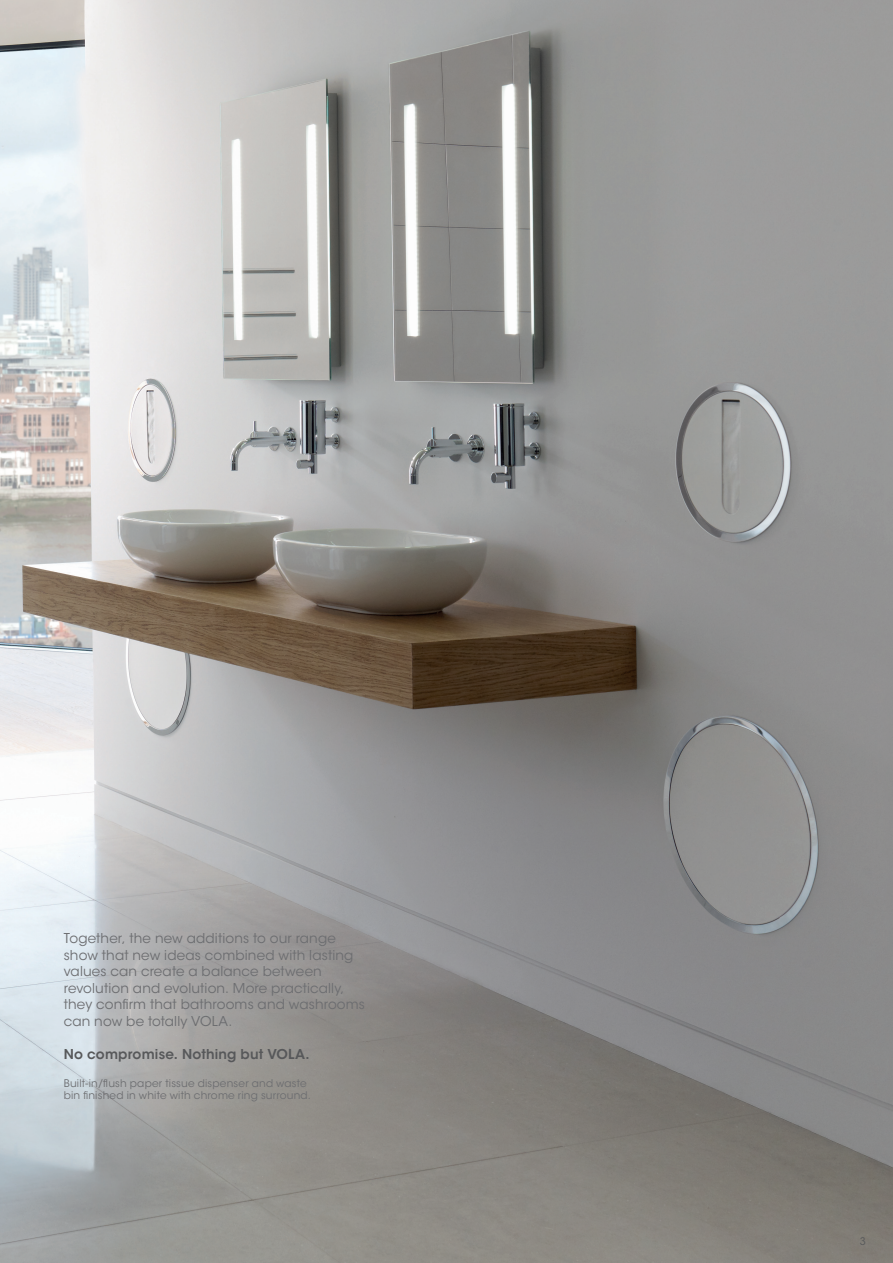
<style>
.page{position:relative;width:893px;height:1263px;background:#fff}
.page>*{position:absolute;margin:0;border:0;box-sizing:border-box;transform-origin:0 0}
.t1{font:13.5px/16.5px "ITC Avant Garde Std";letter-spacing:.01em;color:#6c6d70}
.t2{font:600 13.5px "ITC Avant Garde Std";letter-spacing:.015em;color:#57585a}
.t3{font:10.5px/12.8px "ITC Avant Garde Std";letter-spacing:.02em;color:#6c6d70}
.t4{font:10.5px "ITC Avant Garde Std";color:#57585a}
</style>
<div class="page">
<img style="left:0;top:0;width:893px;height:1263px">
<p class="t1" style="left:64px;top:930px;width:303px">Together, the new additions to our range show that new ideas combined with lasting values can create a balance between revolution and evolution. More practically, they confirm that bathrooms and washrooms can now be totally VOLA.</p>
<p class="t2" style="left:64px;top:1045px;width:247px">No compromise. Nothing but VOLA.</p>
<p class="t3" style="left:64px;top:1077px;width:249px">Built-in/flush paper tissue dispenser and waste bin finished in white with chrome ring surround.</p>
<p class="t4" style="left:860px;top:1235px;width:8px">3</p>
</div>
